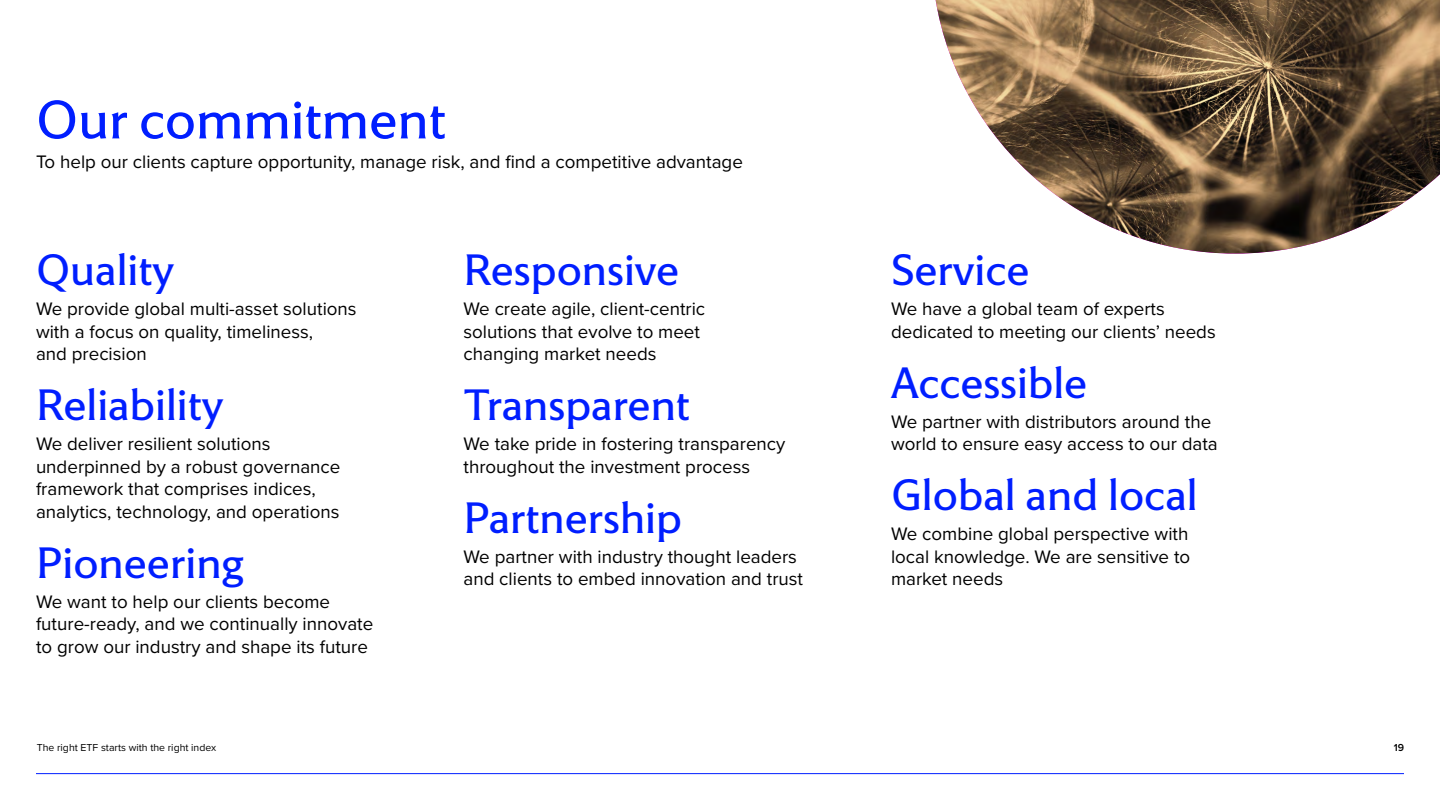
<style>
.page{position:relative;width:1440px;height:810px;background:#fff}
.page>*{position:absolute;margin:0;border:0;box-sizing:border-box;transform-origin:0 0}
.t1{font:55.5px "LSEG Motto";color:#001eff}
.t2{font:45px "LSEG Motto";color:#001eff}
.t3{font:18.75px/22.5px "Proxima Nova";color:#000}
.t4{font:10.5px "Proxima Nova";color:#000}
.t5{font:600 10.5px "Proxima Nova";color:#000}
</style>
<div class="page">
<hr style="left:36px;top:773px;width:1368px;height:1px;background:#001eff">
<img style="left:936px;top:0;width:504px;height:254px">
<h1 class="t1" style="left:36px;top:87px;width:411px">Our commitment</h1>
<p class="t3" style="left:36px;top:150px;width:708px">To help our clients capture opportunity, manage risk, and find a competitive advantage</p>
<h2 class="t2" style="left:36px;top:243px;width:140px">Quality</h2>
<p class="t3" style="left:36px;top:297px;width:322px">We provide global multi-asset solutions with a focus on quality, timeliness,<br>and precision</p>
<h2 class="t2" style="left:36px;top:378px;width:189px">Reliability</h2>
<p class="t3" style="left:36px;top:432px;width:306px">We deliver resilient solutions underpinned by a robust governance framework that comprises indices, analytics, technology, and operations</p>
<h2 class="t2" style="left:36px;top:536px;width:210px">Pioneering</h2>
<p class="t3" style="left:36px;top:589px;width:339px">We want to help our clients become future-ready, and we continually innovate to grow our industry and shape its future</p>
<p class="t4" style="left:37px;top:740px;width:181px">The right ETF starts with the right index</p>
<h2 class="t2" style="left:464px;top:243px;width:217px">Responsive</h2>
<p class="t3" style="left:464px;top:297px;width:243px">We create agile, client-centric solutions that evolve to meet changing market needs</p>
<h2 class="t2" style="left:464px;top:378px;width:228px">Transparent</h2>
<p class="t3" style="left:464px;top:432px;width:323px">We take pride in fostering transparency throughout the investment process</p>
<h2 class="t2" style="left:464px;top:491px;width:220px">Partnership</h2>
<p class="t3" style="left:464px;top:544px;width:341px">We partner with industry thought leaders and clients to embed innovation and trust</p>
<h2 class="t2" style="left:891px;top:243px;width:140px">Service</h2>
<p class="t3" style="left:891px;top:297px;width:326px">We have a global team of experts dedicated to meeting our clients’ needs</p>
<h2 class="t2" style="left:891px;top:356px;width:198px">Accessible</h2>
<p class="t3" style="left:891px;top:409px;width:328px">We partner with distributors around the world to ensure easy access to our data</p>
<h2 class="t2" style="left:891px;top:468px;width:308px">Global and local</h2>
<p class="t3" style="left:891px;top:522px;width:301px;text-align:justify">We combine global perspective with local knowledge. We are sensitive to market needs</p>
<p class="t5" style="left:1394px;top:740px;width:12px">19</p>
</div>
